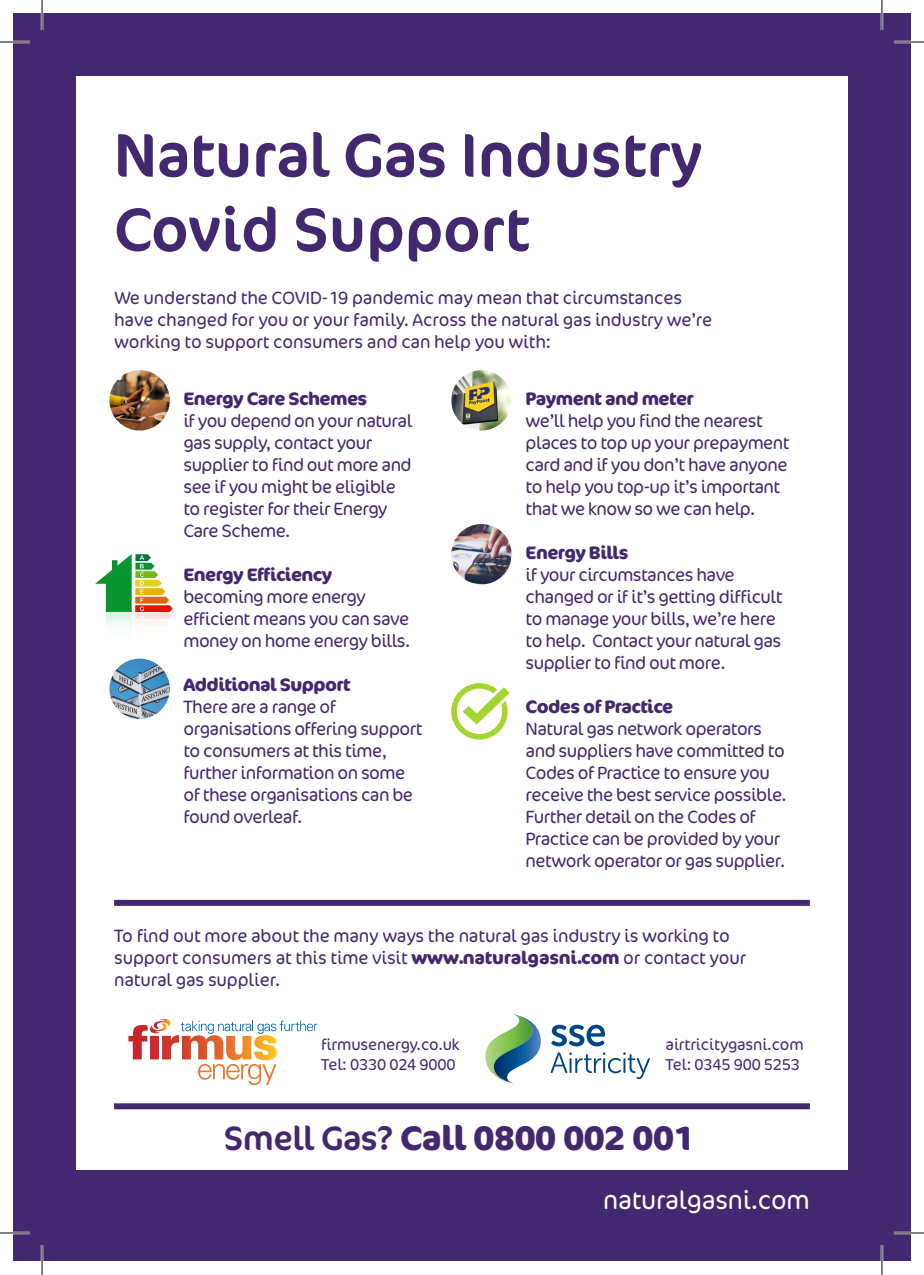
<style>
.page{position:relative;width:924px;height:1275px;background:#fff}
.page>*{position:absolute;margin:0;border:0;box-sizing:border-box;transform-origin:0 0}
.t1{font:62px/74.4px "Cocon Pro";color:#42296f}
.t2{font:700 34px "Cocon Pro";letter-spacing:-.01em;color:#42296f}
.t3{font:300 26px "Cocon Pro";letter-spacing:-.01em;color:#fff}
.t4{font:300 18px/22px "Cocon Pro";letter-spacing:-.03em;color:#42296f}
.t5{font:300 18px/22px "Cocon Pro";letter-spacing:-.01em;color:#42296f}
.t6{font:700 18px "Cocon Pro";letter-spacing:-.03em;color:#42296f}
.t7{font:300 16px/20px "Cocon Pro";letter-spacing:-.01em;color:#42296f}
.s1{font-weight:700}
.s2{font-weight:400}
</style>
<div class="page">
<div style="left:15px;top:1170px;width:893px;height:90px;background:#42296f"></div>
<div style="left:114px;top:1103px;width:695px;height:6px;background:#42296f"></div>
<div style="left:114px;top:900px;width:695px;height:6px;background:#42296f"></div>
<svg style="left:95px;top:554px;width:78px;height:72px"></svg>
<svg style="left:451px;top:683px;width:59px;height:56px"></svg>
<img style="left:451px;top:370px;width:60px;height:60px;border-radius:30px">
<img style="left:109px;top:370px;width:61px;height:60px;border-radius:30px">
<img style="left:109px;top:658px;width:61px;height:61px;border-radius:30px">
<img style="left:451px;top:524px;width:60px;height:60px;border-radius:30px">
<svg style="left:128px;top:1019px;width:189px;height:66px"></svg>
<svg style="left:550px;top:1052px;width:99px;height:27px"></svg>
<svg style="left:551px;top:1024px;width:53px;height:22px"></svg>
<svg style="left:485px;top:1014px;width:55px;height:69px"></svg>
<div style="left:15px;top:14px;width:893px;height:62px;background:#42296f"></div>
<div style="left:14px;top:14px;width:62px;height:1247px;background:#42296f"></div>
<div style="left:847px;top:14px;width:62px;height:1247px;background:#42296f"></div>
<hr style="left:0;top:41px;width:30px;height:2px;background:#fff">
<hr style="left:893px;top:41px;width:30px;height:2px;background:#fff">
<hr style="left:0;top:1231px;width:30px;height:3px;background:#fff">
<hr style="left:893px;top:1231px;width:30px;height:3px;background:#fff">
<hr style="left:41px;top:0;width:2px;height:30px;background:#fff">
<hr style="left:41px;top:1245px;width:2px;height:30px;background:#fff">
<hr style="left:880px;top:0;width:2px;height:30px;background:#fff">
<hr style="left:880px;top:1245px;width:2px;height:30px;background:#fff">
<hr style="left:0;top:42px;width:30px;height:1px;background:#000">
<hr style="left:893px;top:42px;width:30px;height:1px;background:#000">
<hr style="left:0;top:1232px;width:30px;height:1px;background:#000">
<hr style="left:893px;top:1232px;width:30px;height:1px;background:#000">
<hr style="left:42px;top:0;width:1px;height:30px;background:#000">
<hr style="left:42px;top:1245px;width:1px;height:30px;background:#000">
<hr style="left:881px;top:0;width:1px;height:30px;background:#000">
<hr style="left:881px;top:1245px;width:1px;height:30px;background:#000">
<p class="t1" style="left:114px;top:117px;width:589px">Natural Gas Industry<br>Covid Support</p>
<p class="t5" style="left:114px;top:287px;width:599px">We understand the COVID-19 pandemic may mean that circumstances have changed for you or your family. Across the natural gas industry we’re working to support consumers and can help you with:</p>
<p class="t6" style="left:183px;top:386px;width:185px">Energy Care Schemes</p>
<p class="t4" style="left:183px;top:409px;width:230px">if you depend on your natural gas supply, contact your supplier to find out more and see if you might be eligible to register for their Energy<br>Care Scheme.</p>
<p class="t6" style="left:183px;top:562px;width:150px">Energy Efficiency</p>
<p class="t4" style="left:183px;top:585px;width:228px">becoming more energy efficient means you can save money on home energy bills.</p>
<p class="t6" style="left:183px;top:672px;width:169px">Additional Support</p>
<p class="t4" style="left:183px;top:695px;width:240px">There are a range of organisations offering support to consumers at this time, further information on some of these organisations can be found overleaf.</p>
<p class="t6" style="left:525px;top:386px;width:169px">Payment and meter</p>
<p class="t4" style="left:525px;top:409px;width:238px">we’ll help you find the nearest</p>
<p class="t4" style="left:525px;top:431px;width:265px">places to top up your prepayment card and if you don’t have anyone</p>
<p class="t4" style="left:525px;top:475px;width:256px">to help you top-up it’s important</p>
<p class="t4" style="left:525px;top:497px;width:231px">that we know so we can help.</p>
<p class="t6" style="left:525px;top:540px;width:104px">Energy Bills</p>
<p class="t4" style="left:525px;top:563px;width:258px">if your circumstances have changed or if it’s getting difficult to manage your bills, we’re here to help. Contact your natural gas supplier to find out more.</p>
<p class="t6" style="left:525px;top:694px;width:149px">Codes of Practice</p>
<p class="t4" style="left:525px;top:717px;width:262px">Natural gas network operators and suppliers have committed to<br>Codes of Practice to ensure you receive the best service possible.<br>Further detail on the Codes of<br>Practice can be provided by your network operator or gas supplier.</p>
<p class="t5" style="left:114px;top:924px;width:633px">To find out more about the many ways the natural gas industry is working to support consumers at this time visit <span class="s1">www.naturalgasni.com</span> or contact your natural gas supplier.</p>
<p class="t7" style="left:321px;top:1034px;width:140px">firmusenergy.co.uk</p>
<p class="t7" style="left:321px;top:1054px;width:136px">Tel: 0330 024 9000</p>
<p class="t7" style="left:665px;top:1034px;width:139px">airtricitygasni.com<br>Tel: 0345 900 5253</p>
<p class="t2" style="left:224px;top:1114px;width:472px"><span class="s2">Smell Gas?</span> Call 0800 002 001</p>
<p class="t3" style="left:603px;top:1183px;width:208px">naturalgasni.com</p>
</div>
